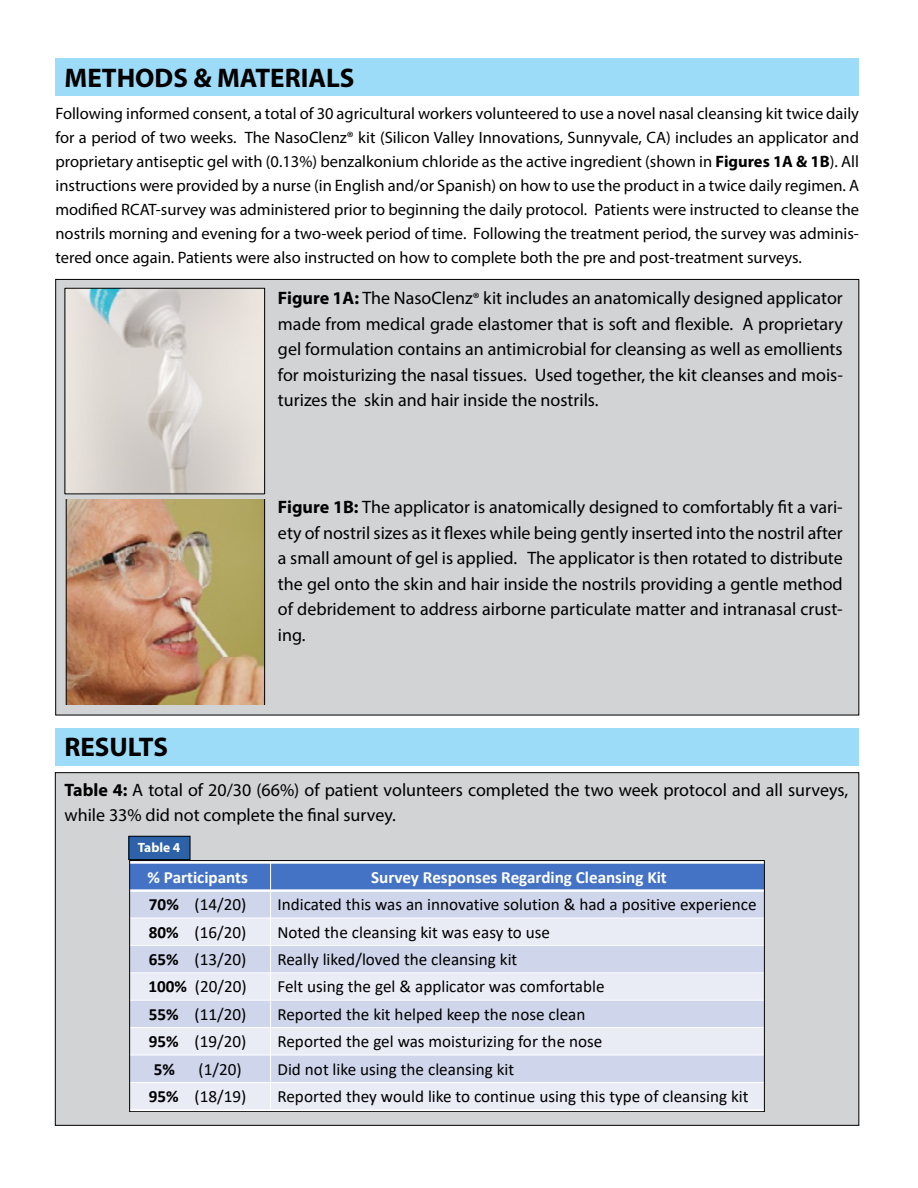
<style>
.page{position:relative;width:918px;height:1188px;background:#fff}
.page>*{position:absolute;margin:0;border:0;box-sizing:border-box;transform-origin:0 0}
.t1{font:700 27px "Myriad Pro";color:#000}
.t2{font:18px/25.5px "Myriad Pro";color:#000;text-align:justify}
.t3{font:17.1px "Calibri";color:#000}
.t4{font:700 17.1px "Calibri";letter-spacing:-.005em;color:#fff}
.t5{font:700 17.1px "Calibri";color:#000}
.t6{font:16.5px/24px "Myriad Pro";color:#000;text-align:justify}
.t7{font:700 13.5px "Myriad Pro";color:#fff}
.s1{font-weight:700}
.s2{font-size:16.5px}
</style>
<div class="page">
<div style="left:56px;top:279px;width:803px;height:436px;background:#d1d3d4;border:1px solid #000"></div>
<div style="left:55px;top:772px;width:804px;height:354px;background:#d1d3d4;border:1px solid #000"></div>
<div style="left:56px;top:58px;width:803px;height:38px;background:#9ddcf9"></div>
<div style="left:56px;top:728px;width:803px;height:37px;background:#9ddcf9"></div>
<div style="left:129px;top:836px;width:61px;height:24px;background:#2d62a8"></div>
<div style="left:129px;top:836px;width:61px;height:24px;border:1px solid #000"></div>
<img style="left:67px;top:290px;width:196px;height:202px">
<div style="left:65px;top:288px;width:200px;height:206px;border:1px solid #000"></div>
<img style="left:66px;top:500px;width:199px;height:205px">
<div style="left:130px;top:863px;width:141px;height:28px;background:#4472c4"></div>
<div style="left:271px;top:863px;width:493px;height:28px;background:#4472c4"></div>
<div style="left:130px;top:891px;width:141px;height:27px;background:#cfd5ea"></div>
<div style="left:271px;top:891px;width:493px;height:27px;background:#cfd5ea"></div>
<div style="left:130px;top:918px;width:141px;height:27px;background:#e9ebf5"></div>
<div style="left:271px;top:918px;width:493px;height:27px;background:#e9ebf5"></div>
<div style="left:130px;top:945px;width:141px;height:28px;background:#cfd5ea"></div>
<div style="left:271px;top:945px;width:493px;height:28px;background:#cfd5ea"></div>
<div style="left:130px;top:973px;width:141px;height:27px;background:#e9ebf5"></div>
<div style="left:271px;top:973px;width:493px;height:27px;background:#e9ebf5"></div>
<div style="left:130px;top:1000px;width:141px;height:28px;background:#cfd5ea"></div>
<div style="left:271px;top:1000px;width:493px;height:28px;background:#cfd5ea"></div>
<div style="left:130px;top:1028px;width:141px;height:27px;background:#e9ebf5"></div>
<div style="left:271px;top:1028px;width:493px;height:27px;background:#e9ebf5"></div>
<div style="left:130px;top:1055px;width:141px;height:27px;background:#cfd5ea"></div>
<div style="left:271px;top:1055px;width:493px;height:27px;background:#cfd5ea"></div>
<div style="left:130px;top:1082px;width:141px;height:28px;background:#e9ebf5"></div>
<div style="left:271px;top:1082px;width:493px;height:28px;background:#e9ebf5"></div>
<hr style="left:270px;top:863px;width:1px;height:247px;background:#fff">
<hr style="left:130px;top:889px;width:634px;height:3px;background:#fff">
<hr style="left:130px;top:918px;width:634px;height:1px;background:#fff">
<hr style="left:130px;top:945px;width:634px;height:1px;background:#fff">
<hr style="left:130px;top:972px;width:634px;height:1px;background:#fff">
<hr style="left:130px;top:1000px;width:634px;height:1px;background:#fff">
<hr style="left:130px;top:1027px;width:634px;height:1px;background:#fff">
<hr style="left:130px;top:1055px;width:634px;height:1px;background:#fff">
<hr style="left:130px;top:1082px;width:634px;height:1px;background:#fff">
<hr style="left:130px;top:863px;width:634px;height:1px;background:#fff">
<hr style="left:130px;top:1109px;width:634px;height:1px;background:#fff">
<div style="left:129px;top:860px;width:636px;height:252px;border:1px solid #000"></div>
<h1 class="t1" style="left:65px;top:60px;width:291px">METHODS &amp; MATERIALS</h1>
<p class="t6" style="left:56px;top:101px;width:805px">Following informed consent, a total of 30 agricultural workers volunteered to use a novel nasal cleansing kit twice daily for a period of two weeks. The NasoClenz® kit (Silicon Valley Innovations, Sunnyvale, CA) includes an applicator and proprietary antiseptic gel with (0.13%) benzalkonium chloride as the active ingredient (shown in <span class="s1">Figures 1A &amp; 1B</span>). All instructions were provided by a nurse (in English and/or Spanish) on how to use the product in a twice daily regimen. A modified RCAT-survey was administered prior to beginning the daily protocol. Patients were instructed to cleanse the nostrils morning and evening for a two-week period of time. Following the treatment period, the survey was adminis&shy;tered once again. Patients were also instructed on how to complete both the pre and post-treatment surveys.</p>
<p class="t2" style="left:278px;top:285px;width:566px"><span class="s1">Figure 1A:</span> The NasoClenz<span class="s2">®</span> kit includes an anatomically designed applicator made from medical grade elastomer that is soft and flexible. A proprietary gel formulation contains an antimicrobial for cleansing as well as emollients for moisturizing the nasal tissues. Used together, the kit cleanses and mois&shy;turizes the skin and hair inside the nostrils.</p>
<h1 class="t1" style="left:65px;top:730px;width:105px">RESULTS</h1>
<p class="t2" style="left:278px;top:494px;width:566px"><span class="s1">Figure 1B:</span> The applicator is anatomically designed to comfortably fit a vari&shy;ety of nostril sizes as it flexes while being gently inserted into the nostril after a small amount of gel is applied. The applicator is then rotated to distribute the gel onto the skin and hair inside the nostrils providing a gentle method of debridement to address airborne particulate matter and intranasal crust&shy;ing.</p>
<p class="t2" style="left:65px;top:777px;width:785px"><span class="s1">Table 4:</span> A total of 20/30 (66%) of patient volunteers completed the two week protocol and all surveys, while 33% did not complete the final survey.</p>
<p class="t7" style="left:138px;top:839px;width:44px">Table 4</p>
<p class="t4" style="left:147px;top:865px;width:102px">% Participants</p>
<p class="t4" style="left:371px;top:865px;width:297px">Survey Responses Regarding Cleansing Kit</p>
<p class="t3" style="left:149px;top:893px;width:99px"><span class="s1">70%</span> (14/20)</p>
<p class="t3" style="left:277px;top:893px;width:481px">Indicated this was an innovative solution &amp; had a positive experience</p>
<p class="t3" style="left:149px;top:920px;width:99px"><span class="s1">80%</span> (16/20)</p>
<p class="t3" style="left:277px;top:920px;width:274px">Noted the cleansing kit was easy to use</p>
<p class="t3" style="left:149px;top:947px;width:99px"><span class="s1">65%</span> (13/20)</p>
<p class="t3" style="left:277px;top:947px;width:241px">Really liked/loved the cleansing kit</p>
<p class="t3" style="left:149px;top:975px;width:100px"><span class="s1">100%</span> (20/20)</p>
<p class="t3" style="left:277px;top:975px;width:329px">Felt using the gel &amp; applicator was comfortable</p>
<p class="t3" style="left:149px;top:1002px;width:99px"><span class="s1">55%</span> (11/20)</p>
<p class="t3" style="left:277px;top:1002px;width:310px">Reported the kit helped keep the nose clean</p>
<p class="t3" style="left:149px;top:1030px;width:99px"><span class="s1">95%</span> (19/20)</p>
<p class="t3" style="left:277px;top:1030px;width:327px">Reported the gel was moisturizing for the nose</p>
<p class="t5" style="left:154px;top:1057px;width:23px">5%</p>
<p class="t3" style="left:198px;top:1057px;width:45px">(1/20)</p>
<p class="t3" style="left:277px;top:1057px;width:238px">Did not like using the cleansing kit</p>
<p class="t3" style="left:149px;top:1084px;width:99px"><span class="s1">95%</span> (18/19)</p>
<p class="t3" style="left:277px;top:1084px;width:473px">Reported they would like to continue using this type of cleansing kit</p>
</div>
